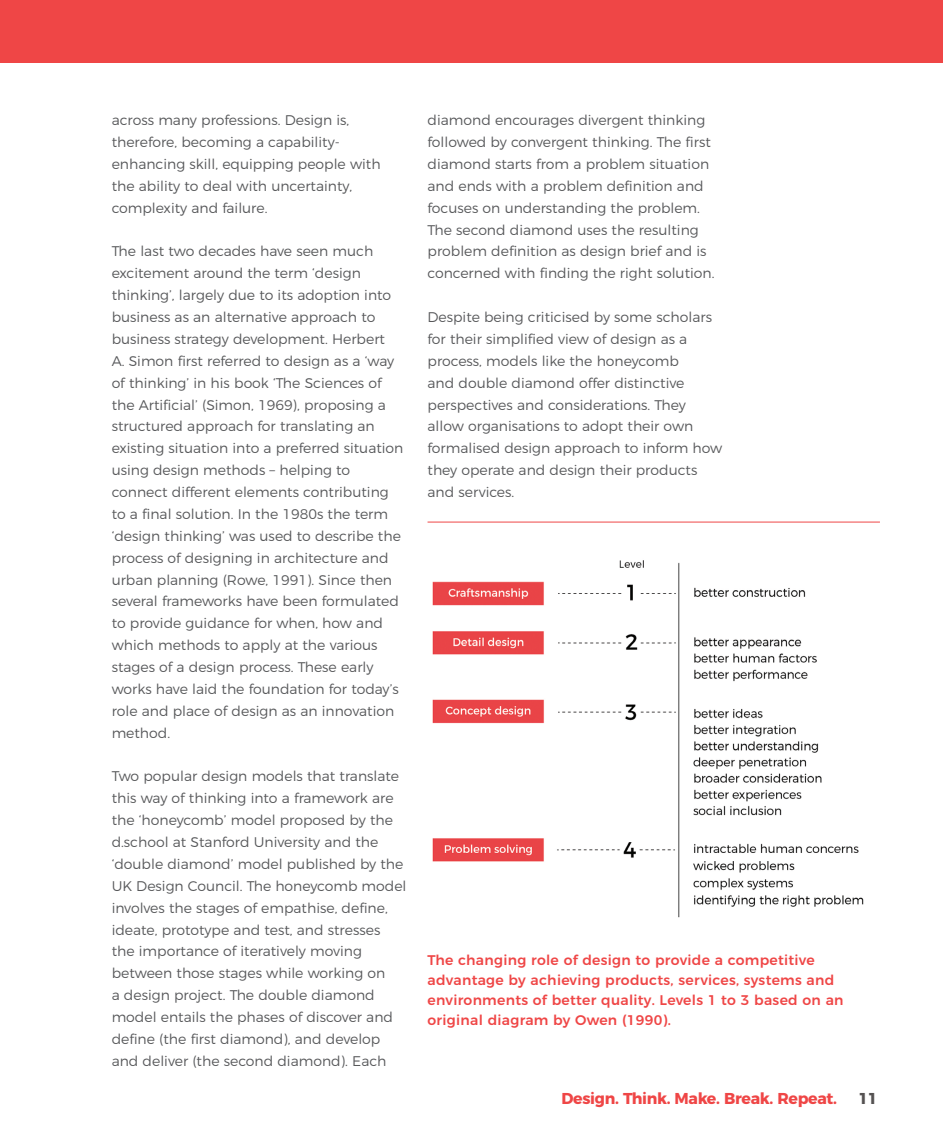
<style>
.page{position:relative;width:943px;height:1141px;background:#fff}
.page>*{position:absolute;margin:0;border:0;box-sizing:border-box;transform-origin:0 0}
.t1{font:700 15.75px "Montserrat";letter-spacing:-.02em;color:#ef4646}
.t2{font:700 15.75px "Montserrat";color:#555252}
.t3{font:300 14px/21.9px "Montserrat";color:#57585a}
.t4{font:500 14px/20.1px "Montserrat";letter-spacing:.02em;color:#ef4646}
</style>
<div class="page">
<div style="left:0;top:0;width:943px;height:67px;background:#ef4646"></div>
<div style="left:0;top:63px;width:943px;height:529px;background:#fff"></div>
<hr style="left:427px;top:522px;width:453px;height:1px;background:#ef4646">
<img style="left:432px;top:560px;width:432px;height:358px">
<p class="t3" style="left:112px;top:108px;width:270px">across many professions. Design is, therefore, becoming a capability&shy;enhancing skill, equipping people with the ability to deal with uncertainty, complexity and failure.</p>
<p class="t3" style="left:112px;top:239px;width:293px">The last two decades have seen much excitement around the term ‘design thinking’, largely due to its adoption into business as an alternative approach to business strategy development. Herbert<br>A. Simon first referred to design as a ‘way of thinking’ in his book ‘The Sciences of the Artificial’ (Simon, 1969), proposing a structured approach for translating an existing situation into a preferred situation using design methods – helping to connect different elements contributing to a final solution. In the 1980s the term ‘design thinking’ was used to describe the process of designing in architecture and urban planning (Rowe, 1991). Since then several frameworks have been formulated to provide guidance for when, how and which methods to apply at the various stages of a design process. These early works have laid the foundation for today’s role and place of design as an innovation method.</p>
<p class="t3" style="left:112px;top:764px;width:296px">Two popular design models that translate this way of thinking into a framework are the ‘honeycomb’ model proposed by the d.school at Stanford University and the ‘double diamond’ model published by the UK Design Council. The honeycomb model involves the stages of empathise, define, ideate, prototype and test, and stresses the importance of iteratively moving between those stages while working on<br>a design project. The double diamond model entails the phases of discover and define (the first diamond), and develop and deliver (the second diamond). Each</p>
<p class="t3" style="left:427px;top:108px;width:288px">diamond encourages divergent thinking followed by convergent thinking. The first diamond starts from a problem situation and ends with a problem definition and focuses on understanding the problem.<br>The second diamond uses the resulting problem definition as design brief and is concerned with finding the right solution.</p>
<p class="t3" style="left:427px;top:305px;width:296px">Despite being criticised by some scholars for their simplified view of design as a process, models like the honeycomb<br>and double diamond offer distinctive perspectives and considerations. They allow organisations to adopt their own formalised design approach to inform how they operate and design their products and services.</p>
<p class="t4" style="left:427px;top:949px;width:417px">The changing role of design to provide a competitive advantage by achieving products, services, systems and environments of better quality. Levels 1 to 3 based on an original diagram by Owen (1990).</p>
<p class="t1" style="left:561px;top:1086px;width:277px">Design. Think. Make. Break. Repeat.</p>
<p class="t2" style="left:858px;top:1086px;width:21px">11</p>
</div>
